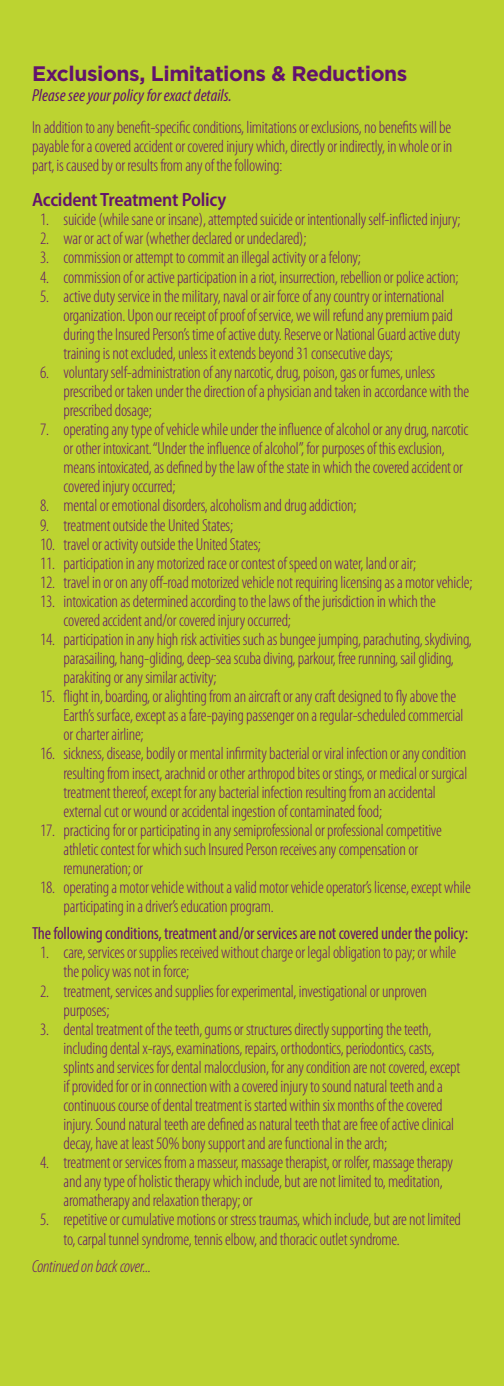
<style>
.page{position:relative;width:504px;height:1386px;background:#bcd331}
.page>*{position:absolute;margin:0;border:0;box-sizing:border-box;transform-origin:0 0}
.t1{font:700 21px "Gotham";letter-spacing:-.02em;color:#62136d}
.t2{font:600 semi-condensed 19.25px "Myriad Pro";letter-spacing:-.01em;color:#62136d}
.t3{font:300 condensed 17.5px/19.1px "Myriad Pro";letter-spacing:-.01em;color:#62136d}
.t4{font:condensed 17.5px "Myriad Pro";letter-spacing:-.01em;color:#62136d}
.t5{font:italic condensed 17.5px "Myriad Pro";color:#62136d}
.t6{font:italic 300 condensed 17.5px "Myriad Pro";letter-spacing:-.01em;color:#62136d}
</style>
<div class="page">
<p class="t1" style="left:32px;top:61px;width:377px">Exclusions, Limitations &amp; Reductions</p>
<p class="t5" style="left:32px;top:84px;width:201px">Please see your policy for exact details.</p>
<p class="t3" style="left:32px;top:118px;width:422px;text-align:justify">In addition to any benefit-specific conditions, limitations or exclusions, no benefits will be payable for a covered accident or covered injury which, directly or indirectly, in whole or in part, is caused by or results from any of the following:</p>
<p class="t2" style="left:32px;top:189px;width:196px">Accident Treatment Policy</p>
<p class="t3" style="left:40px;top:210px;width:422px">1. suicide (while sane or insane), attempted suicide or intentionally self-inflicted injury;</p>
<p class="t3" style="left:40px;top:230px;width:268px">2. war or act of war (whether declared or undeclared);</p>
<p class="t3" style="left:40px;top:249px;width:322px">3. commission or attempt to commit an illegal activity or a felony;</p>
<p class="t3" style="left:40px;top:268px;width:420px">4. commission of or active participation in a riot, insurrection, rebellion or police action;</p>
<p class="t3" style="left:64px;top:287px;width:398px;text-indent:-24px">5. active duty service in the military, naval or air force of any country or international organization. Upon our receipt of proof of service, we will refund any premium paid during the Insured Person’s time of active duty. Reserve or National Guard active duty training is not excluded, unless it extends beyond 31 consecutive days;</p>
<p class="t3" style="left:64px;top:363px;width:407px;text-indent:-24px">6. voluntary self-administration of any narcotic, drug, poison, gas or fumes, unless prescribed or taken under the direction of a physician and taken in accordance with the prescribed dosage;</p>
<p class="t3" style="left:64px;top:420px;width:407px;text-indent:-24px">7. operating any type of vehicle while under the influence of alcohol or any drug, narcotic or other intoxicant. “Under the influence of alcohol”, for purposes of this exclusion, means intoxicated, as defined by the law of the state in which the covered accident or covered injury occurred;</p>
<p class="t3" style="left:40px;top:497px;width:318px">8. mental or emotional disorders, alcoholism and drug addiction;</p>
<p class="t3" style="left:40px;top:516px;width:195px">9. treatment outside the United States;</p>
<p class="t3" style="left:40px;top:535px;width:222px">10. travel or activity outside the United States;</p>
<p class="t3" style="left:40px;top:554px;width:377px">11. participation in any motorized race or contest of speed on water, land or air;</p>
<p class="t3" style="left:40px;top:573px;width:434px">12. travel in or on any off-road motorized vehicle not requiring licensing as a motor vehicle;</p>
<p class="t3" style="left:64px;top:592px;width:374px;text-indent:-24px">13. intoxication as determined according to the laws of the jurisdiction in which the covered accident and/or covered injury occurred;</p>
<p class="t3" style="left:64px;top:630px;width:410px;text-indent:-24px">14. participation in any high risk activities such as bungee jumping, parachuting, skydiving, parasailing, hang-gliding, deep-sea scuba diving, parkour, free running, sail gliding, parakiting or any similar activity;</p>
<p class="t3" style="left:64px;top:687px;width:401px;text-indent:-24px">15. flight in, boarding, or alighting from an aircraft or any craft designed to fly above the<br>Earth’s surface, except as a fare-paying passenger on a regular-scheduled commercial or charter airline;</p>
<p class="t3" style="left:64px;top:745px;width:405px;text-indent:-24px">16. sickness, disease, bodily or mental infirmity bacterial or viral infection or any condition resulting from insect, arachnid or other arthropod bites or stings, or medical or surgical treatment thereof, except for any bacterial infection resulting from an accidental external cut or wound or accidental ingestion of contaminated food;</p>
<p class="t3" style="left:64px;top:821px;width:380px;text-indent:-24px">17. practicing for or participating in any semiprofessional or professional competitive athletic contest for which such Insured Person receives any compensation or remuneration; or</p>
<p class="t3" style="left:64px;top:878px;width:409px;text-indent:-24px">18. operating a motor vehicle without a valid motor vehicle operator’s license, except while participating in a driver’s education program.</p>
<p class="t4" style="left:32px;top:923px;width:438px">The following conditions, treatment and/or services are not covered under the policy:</p>
<p class="t3" style="left:64px;top:944px;width:394px;text-indent:-24px">1. care, services or supplies received without charge or legal obligation to pay; or while the policy was not in force;</p>
<p class="t3" style="left:64px;top:982px;width:365px;text-indent:-24px">2. treatment, services and supplies for experimental, investigational or unproven purposes;</p>
<p class="t3" style="left:64px;top:1020px;width:398px;text-indent:-24px">3. dental treatment of the teeth, gums or structures directly supporting the teeth, including dental x-rays, examinations, repairs, orthodontics, periodontics, casts, splints and services for dental malocclusion, for any condition are not covered, except if provided for or in connection with a covered injury to sound natural teeth and a continuous course of dental treatment is started within six months of the covered injury. Sound natural teeth are defined as natural teeth that are free of active clinical decay, have at least 50% bony support and are functional in the arch;</p>
<p class="t3" style="left:64px;top:1153px;width:391px;text-indent:-24px">4. treatment or services from a masseur, massage therapist, or rolfer, massage therapy and any type of holistic therapy which include, but are not limited to, meditation, aromatherapy and relaxation therapy; or</p>
<p class="t3" style="left:64px;top:1210px;width:399px;text-indent:-24px">5. repetitive or cumulative motions or stress traumas, which include, but are not limited to, carpal tunnel syndrome, tennis elbow, and thoracic outlet syndrome.</p>
<p class="t6" style="left:32px;top:1257px;width:121px">Continued on back cover...</p>
</div>
